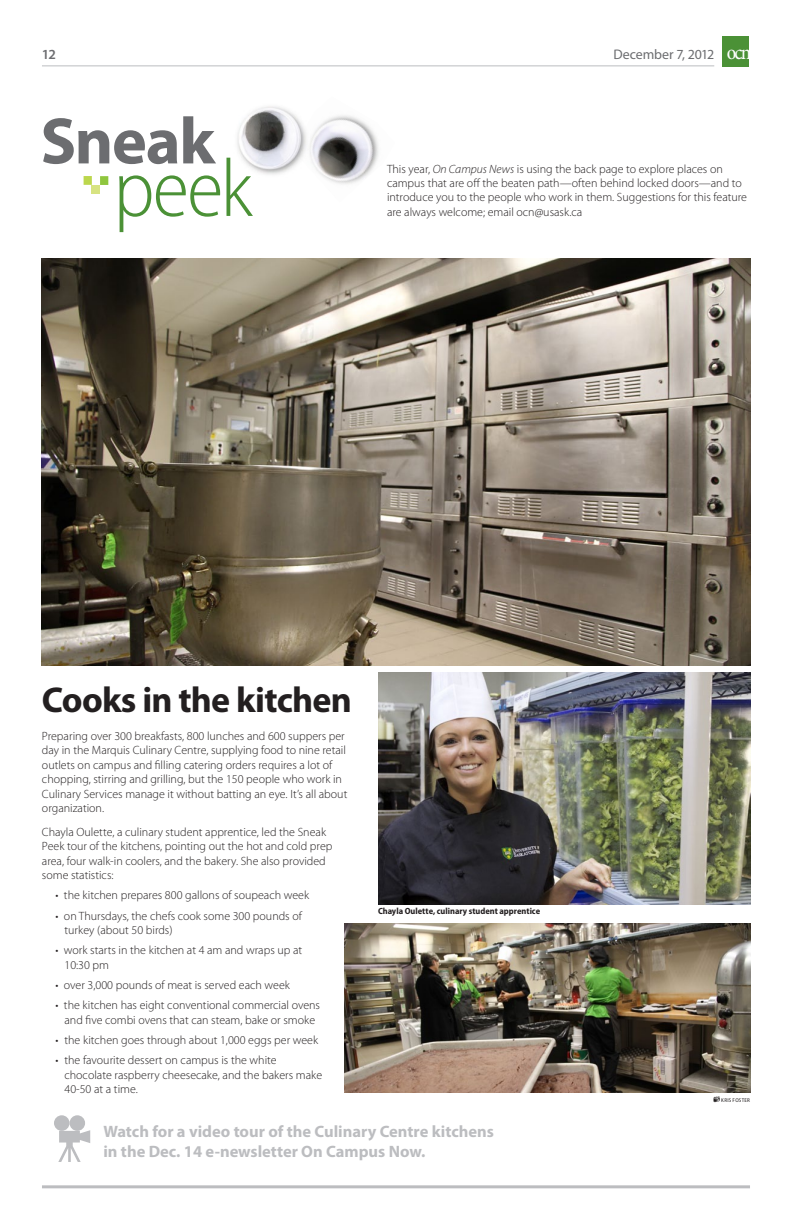
<style>
.page{position:relative;width:792px;height:1224px;background:#fff}
.page>*{position:absolute;margin:0;border:0;box-sizing:border-box;transform-origin:0 0}
.t1{font:300 semi-condensed 82.6px "Myriad Pro";color:#4b9136}
.t2{font:700 66.3px "Myriad Pro";color:#6c6d70}
.t3{font:700 36px "Myriad Pro";letter-spacing:-.02em;color:#231f20}
.t4{font:700 16.5px/20px "Myriad Pro";color:#bcbdc0}
.t5{font:600 14px "Myriad Pro";color:#6c6d70}
.t6{font:13.9px "Myriad Pro";letter-spacing:-.01em;color:#6c6d70}
.t7{font:300 12px/14.5px "Myriad Pro";color:#231f20}
.t8{font:700 semi-condensed 9px "Myriad Pro";color:#231f20}
.t9{font:semi-condensed 5.5px "Myriad Pro";letter-spacing:.045em;color:#231f20}
.s1{font-family:"Minion Pro";font-stretch:condensed;font-size:21px;color:#fff}
.s2{font-style:italic}
</style>
<div class="page">
<hr style="left:42px;top:65px;width:672px;height:1px;background:#bcbdc0">
<div style="left:722px;top:36px;width:27px;height:30px;background:#4b9136"></div>
<img style="left:237px;top:106px;width:56px;height:69px">
<img style="left:293px;top:114px;width:86px;height:70px">
<hr style="left:42px;top:1185px;width:708px;height:3px;background:#bcbdc0">
<img style="left:378px;top:673px;width:372px;height:231px">
<div style="left:100px;top:176px;width:8px;height:9px;background:#8fc63e"></div>
<div style="left:84px;top:176px;width:8px;height:9px;background:#bcd74d"></div>
<div style="left:92px;top:185px;width:8px;height:9px;background:#d7e381"></div>
<div style="left:70px;top:1115px;width:15px;height:16px;background:#bcbdc0;border-radius:50%"></div>
<div style="left:54px;top:1115px;width:16px;height:16px;background:#bcbdc0;border-radius:50%"></div>
<svg style="left:58px;top:1130px;width:32px;height:32px"></svg>
<img style="left:42px;top:258px;width:708px;height:407px">
<img style="left:344px;top:923px;width:406px;height:170px">
<p class="t5" style="left:42px;top:47px;width:15px">12</p>
<p class="t6" style="left:614px;top:47px;width:139px">December 7, 2012 <span class="s1">ocn</span></p>
<h2 class="t2" style="left:40px;top:104px;width:176px">Sneak</h2>
<h1 class="t1" style="left:113px;top:144px;width:141px">peek</h1>
<p class="t7" style="left:387px;top:162px;width:362px">This year, <span class="s2">On Campus News</span> is using the back page to explore places on campus that are off the beaten path—often behind locked doors—and to introduce you to the people who work in them. Suggestions for this feature are always welcome; email ocn@usask.ca</p>
<h3 class="t3" style="left:42px;top:680px;width:312px">Cooks in the kitchen</h3>
<p class="t7" style="left:42px;top:729px;width:307px">Preparing over 300 breakfasts, 800 lunches and 600 suppers per day in the Marquis Culinary Centre, supplying food to nine retail outlets on campus and filling catering orders requires a lot of chopping, stirring and grilling, but the 150 people who work in Culinary Services manage it without batting an eye. It’s all about organization.</p>
<p class="t7" style="left:42px;top:825px;width:292px">Chayla Oulette, a culinary student apprentice, led the Sneak Peek tour of the kitchens, pointing out the hot and cold prep area, four walk-in coolers, and the bakery. She also provided some statistics:</p>
<p class="t7" style="left:55px;top:888px;width:255px">• the kitchen prepares 800 gallons of soupeach week</p>
<p class="t7" style="left:64px;top:909px;width:239px;text-indent:-9px">• on Thursdays, the chefs cook some 300 pounds of turkey (about 50 birds)</p>
<p class="t7" style="left:64px;top:943px;width:239px;text-indent:-9px">• work starts in the kitchen at 4 am and wraps up at<br>10:30 pm</p>
<p class="t7" style="left:55px;top:978px;width:236px">• over 3,000 pounds of meat is served each week</p>
<p class="t7" style="left:55px;top:998px;width:266px;text-align:center">• the kitchen has eight conventional commercial ovens and five combi ovens that can steam, bake or smoke</p>
<p class="t7" style="left:55px;top:1033px;width:264px">• the kitchen goes through about 1,000 eggs per week</p>
<p class="t7" style="left:64px;top:1053px;width:259px;text-indent:-9px">• the favourite dessert on campus is the white chocolate raspberry cheesecake, and the bakers make<br>40-50 at a time.</p>
<p class="t8" style="left:378px;top:906px;width:164px">Chayla Oulette, culinary student apprentice</p>
<h3 class="t4" style="left:103px;top:1121px;width:392px">Watch for a video tour of the Culinary Centre kitchens in the Dec. 14 e-newsletter On Campus Now.</h3>
<p class="t9" style="left:721px;top:1097px;width:30px">KRIS FOSTER</p>
</div>
